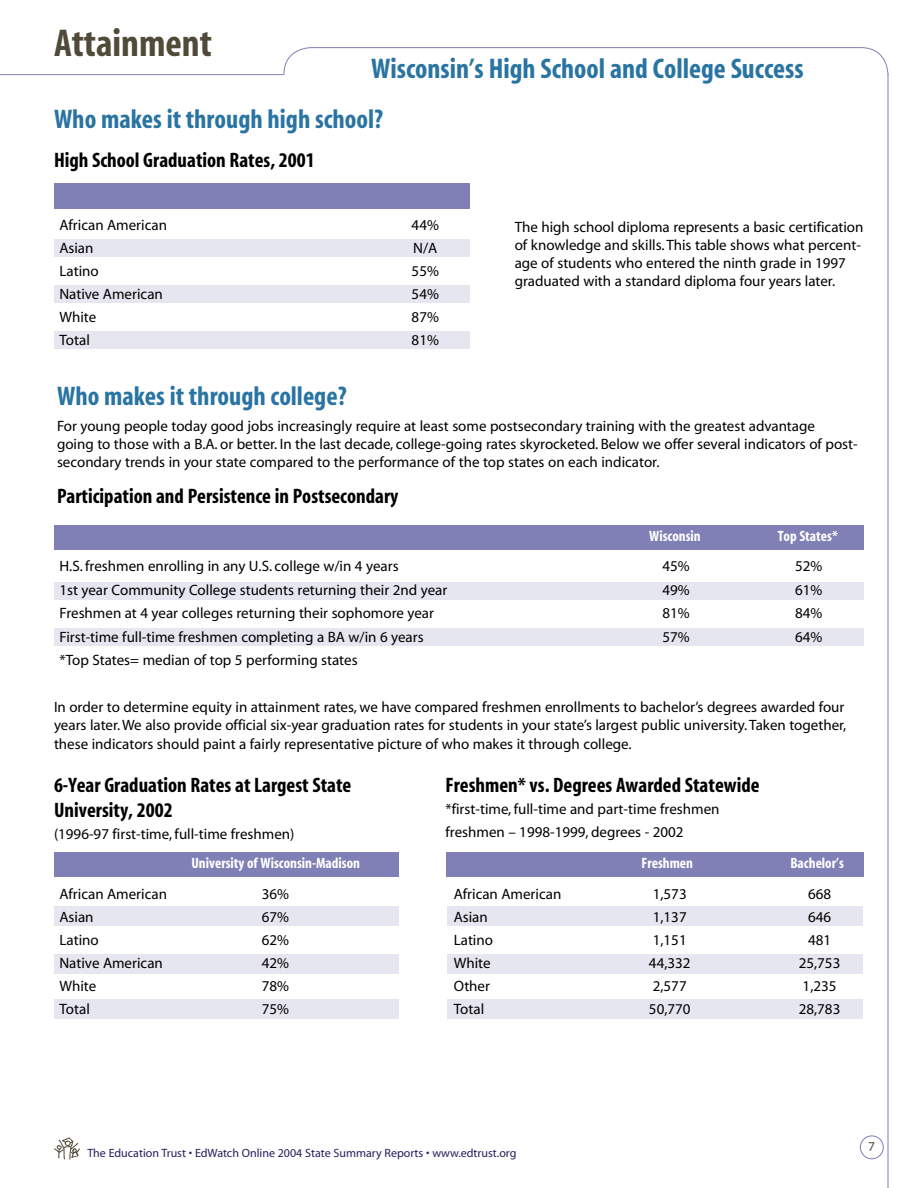
<style>
.page{position:relative;width:918px;height:1188px;background:#fff}
.page>*{position:absolute;margin:0;border:0;box-sizing:border-box;transform-origin:0 0}
.t1{font:700 condensed 39px "Myriad";color:#504b38}
.t2{font:700 condensed 28.5px "Myriad";color:#2974a3}
.t3{font:700 condensed 27px "Myriad";color:#2974a3}
.subhead_2{font:700 condensed 21px/25.3px "Myriad";color:#000}
.body{font:15px/18px "Myriad";color:#000}
.table_4{font:15px "Myriad";color:#000}
.table_2{font:15px "Myriad";color:#000}
.table_2-2{font:700 condensed 15px "Myriad";color:#fff}
.table_4-2{font:700 condensed 15px "Myriad";color:#fff}
.t4{font:13.5px "Myriad";color:#504b38}
.t5{font:12px "Myriad";color:#241f5f}
</style>
<div class="page">
<svg style="left:283px;top:47px;width:606px;height:28px"></svg>
<hr style="left:888px;top:74px;width:1px;height:1114px;background:#8080b6">
<div style="left:860px;top:1136px;width:24px;height:23px;border:1px solid #8080b6;border-radius:50%"></div>
<hr style="left:0;top:74px;width:284px;height:1px;background:#8080b6">
<svg style="left:54px;top:1137px;width:26px;height:23px"></svg>
<div style="left:54px;top:183px;width:416px;height:25px;background:#8080b6"></div>
<div style="left:54px;top:239px;width:416px;height:18px;background:#e6e6f0"></div>
<div style="left:54px;top:285px;width:416px;height:18px;background:#e6e6f0"></div>
<div style="left:54px;top:331px;width:416px;height:18px;background:#e6e6f0"></div>
<div style="left:54px;top:582px;width:810px;height:18px;background:#e6e6f0"></div>
<div style="left:54px;top:628px;width:810px;height:18px;background:#e6e6f0"></div>
<div style="left:54px;top:525px;width:810px;height:24px;background:#8080b6"></div>
<div style="left:54px;top:853px;width:344px;height:24px;background:#8080b6"></div>
<div style="left:54px;top:907px;width:344px;height:19px;background:#e6e6f0"></div>
<div style="left:54px;top:954px;width:344px;height:20px;background:#e6e6f0"></div>
<div style="left:54px;top:999px;width:344px;height:19px;background:#e6e6f0"></div>
<div style="left:447px;top:853px;width:417px;height:24px;background:#8080b6"></div>
<div style="left:447px;top:907px;width:415px;height:19px;background:#e6e6f0"></div>
<div style="left:447px;top:954px;width:415px;height:20px;background:#e6e6f0"></div>
<div style="left:447px;top:999px;width:415px;height:19px;background:#e6e6f0"></div>
<h1 class="t1" style="left:54px;top:24px;width:159px">Attainment</h1>
<h2 class="t2" style="left:371px;top:55px;width:434px">Wisconsin’s High School and College Success</h2>
<p class="t3" style="left:54px;top:106px;width:331px">Who makes it through high school?</p>
<p class="subhead_2" style="left:54px;top:148px;width:262px">High School Graduation Rates, 2001</p>
<p class="table_2" style="left:59px;top:218px;width:109px">African American</p>
<p class="table_2" style="left:412px;top:218px;width:29px">44%</p>
<p class="table_2" style="left:59px;top:241px;width:36px">Asian</p>
<p class="table_2" style="left:413px;top:241px;width:26px">N/A</p>
<p class="table_2" style="left:59px;top:263px;width:41px">Latino</p>
<p class="table_2" style="left:412px;top:263px;width:29px">55%</p>
<p class="table_2" style="left:59px;top:286px;width:105px">Native American</p>
<p class="table_2" style="left:412px;top:286px;width:29px">54%</p>
<p class="table_2" style="left:59px;top:309px;width:38px">White</p>
<p class="table_2" style="left:412px;top:309px;width:29px">87%</p>
<p class="table_2" style="left:59px;top:332px;width:32px">Total</p>
<p class="table_2" style="left:412px;top:332px;width:29px">81%</p>
<p class="body" style="left:515px;top:218px;width:350px">The high school diploma represents a basic certification of knowledge and skills. This table shows what percent&shy;age of students who entered the ninth grade in 1997 graduated with a standard diploma four years later.</p>
<p class="t3" style="left:57px;top:382px;width:291px">Who makes it through college?</p>
<p class="body" style="left:57px;top:418px;width:802px">For young people today good jobs increasingly require at least some postsecondary training with the greatest advantage<br>going to those with a B.A. or better. In the last decade, college-going rates skyrocketed. Below we offer several indicators of post&shy;secondary trends in your state compared to the performance of the top states on each indicator.</p>
<p class="subhead_2" style="left:57px;top:484px;width:343px">Participation and Persistence in Postsecondary</p>
<p class="table_4-2" style="left:649px;top:528px;width:53px">Wisconsin</p>
<p class="table_4-2" style="left:778px;top:528px;width:62px">Top States*</p>
<p class="table_4" style="left:59px;top:559px;width:341px">H.S. freshmen enrolling in any U.S. college w/in 4 years</p>
<p class="table_4" style="left:662px;top:559px;width:29px">45%</p>
<p class="table_4" style="left:795px;top:559px;width:29px">52%</p>
<p class="table_4" style="left:59px;top:582px;width:389px">1st year Community College students returning their 2nd year</p>
<p class="table_4" style="left:662px;top:582px;width:29px">49%</p>
<p class="table_4" style="left:795px;top:582px;width:29px">61%</p>
<p class="table_4" style="left:59px;top:606px;width:376px">Freshmen at 4 year colleges returning their sophomore year</p>
<p class="table_4" style="left:662px;top:606px;width:29px">81%</p>
<p class="table_4" style="left:795px;top:606px;width:29px">84%</p>
<p class="table_4" style="left:59px;top:629px;width:366px">First-time full-time freshmen completing a BA w/in 6 years</p>
<p class="table_4" style="left:662px;top:629px;width:29px">57%</p>
<p class="table_4" style="left:795px;top:629px;width:29px">64%</p>
<p class="table_4" style="left:59px;top:653px;width:300px">*Top States= median of top 5 performing states</p>
<p class="body" style="left:54px;top:699px;width:794px">In order to determine equity in attainment rates, we have compared freshmen enrollments to bachelor’s degrees awarded four years later. We also provide official six-year graduation rates for students in your state’s largest public university. Taken together, these indicators should paint a fairly representative picture of who makes it through college.</p>
<p class="subhead_2" style="left:54px;top:773px;width:299px">6-Year Graduation Rates at Largest State<br>University, 2002</p>
<p class="body" style="left:54px;top:826px;width:242px">(1996-97 first-time, full-time freshmen)</p>
<p class="subhead_2" style="left:446px;top:773px;width:316px">Freshmen* vs. Degrees Awarded Statewide</p>
<p class="body" style="left:446px;top:800px;width:276px">*first-time, full-time and part-time freshmen</p>
<p class="body" style="left:446px;top:824px;width:240px">freshmen – 1998-1999, degrees - 2002</p>
<p class="table_2-2" style="left:191px;top:856px;width:170px">University of Wisconsin-Madison</p>
<p class="table_2" style="left:59px;top:887px;width:109px">African American</p>
<p class="table_2" style="left:262px;top:887px;width:29px">36%</p>
<p class="table_2" style="left:59px;top:910px;width:36px">Asian</p>
<p class="table_2" style="left:262px;top:910px;width:29px">67%</p>
<p class="table_2" style="left:59px;top:932px;width:41px">Latino</p>
<p class="table_2" style="left:262px;top:932px;width:29px">62%</p>
<p class="table_2" style="left:59px;top:955px;width:105px">Native American</p>
<p class="table_2" style="left:262px;top:955px;width:29px">42%</p>
<p class="table_2" style="left:59px;top:978px;width:38px">White</p>
<p class="table_2" style="left:262px;top:978px;width:29px">78%</p>
<p class="table_2" style="left:59px;top:1001px;width:32px">Total</p>
<p class="table_2" style="left:262px;top:1001px;width:29px">75%</p>
<p class="table_2-2" style="left:641px;top:856px;width:53px">Freshmen</p>
<p class="table_2-2" style="left:790px;top:856px;width:55px">Bachelor’s</p>
<p class="table_2" style="left:454px;top:887px;width:109px">African American</p>
<p class="table_2" style="left:653px;top:887px;width:35px">1,573</p>
<p class="table_2" style="left:808px;top:887px;width:25px">668</p>
<p class="table_2" style="left:454px;top:910px;width:36px">Asian</p>
<p class="table_2" style="left:653px;top:910px;width:35px">1,137</p>
<p class="table_2" style="left:808px;top:910px;width:25px">646</p>
<p class="table_2" style="left:454px;top:932px;width:41px">Latino</p>
<p class="table_2" style="left:653px;top:932px;width:35px">1,151</p>
<p class="table_2" style="left:808px;top:932px;width:25px">481</p>
<p class="table_2" style="left:454px;top:955px;width:38px">White</p>
<p class="table_2" style="left:649px;top:955px;width:43px">44,332</p>
<p class="table_2" style="left:799px;top:955px;width:43px">25,753</p>
<p class="table_2" style="left:454px;top:978px;width:38px">Other</p>
<p class="table_2" style="left:653px;top:978px;width:35px">2,577</p>
<p class="table_2" style="left:803px;top:978px;width:35px">1,235</p>
<p class="table_2" style="left:454px;top:1001px;width:32px">Total</p>
<p class="table_2" style="left:649px;top:1001px;width:43px">50,770</p>
<p class="table_2" style="left:799px;top:1001px;width:43px">28,783</p>
<p class="t5" style="left:87px;top:1147px;width:431px">The Education Trust • EdWatch Online 2004 State Summary Reports • www.edtrust.org</p>
<p class="t4" style="left:868px;top:1140px;width:8px">7</p>
</div>
